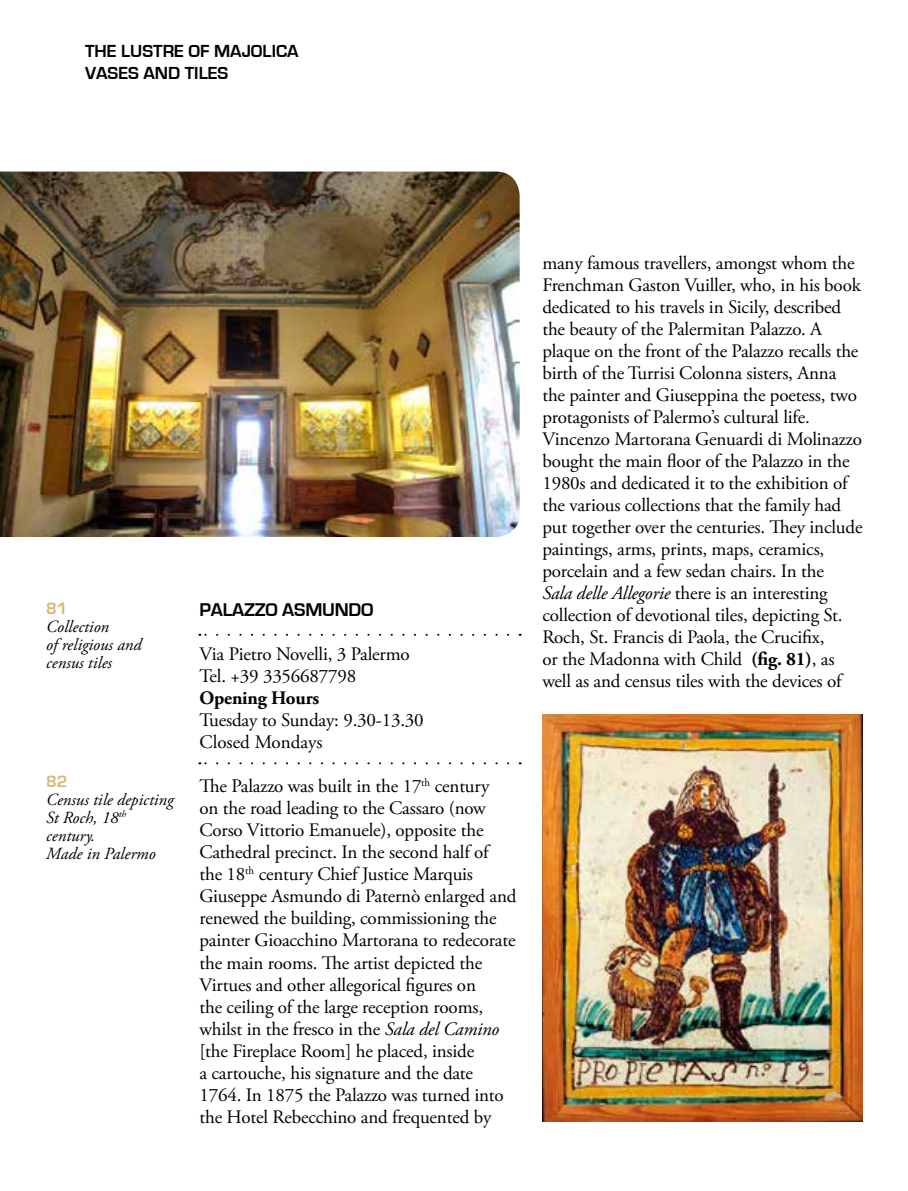
<style>
.page{position:relative;width:908px;height:1191px;background:#fff}
.page>*{position:absolute;margin:0;border:0;box-sizing:border-box;transform-origin:0 0}
.t1{font:19px/22px "Adobe Garamond Pro";letter-spacing:-.01em;color:#000}
.t2{font:700 19px "Eurostile";letter-spacing:-.01em;color:#000}
.t3{font:700 19px "Adobe Garamond Pro";letter-spacing:-.01em;color:#000}
.t4{font:700 18px/21.6px "Eurostile";color:#000}
.t5{font:italic 17px/18px "Adobe Garamond Pro";color:#000}
.t6{font:700 17px "Eurostile";color:#d8b973}
.s1{font-style:italic}
.s2{font-weight:700}
</style>
<div class="page">
<svg style="left:199px;top:634px;width:309px;height:2px"></svg>
<svg style="left:199px;top:762px;width:309px;height:2px"></svg>
<img style="left:0;top:171px;width:519px;height:366px">
<img style="left:542px;top:714px;width:320px;height:407px">
<p class="t4" style="left:85px;top:41px;width:215px">THE LUSTRE OF MAJOLICA<br>VASES AND TILES</p>
<p class="t6" style="left:46px;top:599px;width:23px">81</p>
<p class="t5" style="left:46px;top:618px;width:97px">Collection<br>of religious and census tiles</p>
<p class="t6" style="left:46px;top:772px;width:23px">82</p>
<p class="t5" style="left:46px;top:791px;width:129px">Census tile depicting<br>St Roch, 18<sup>th </sup>century.<br>Made in Palermo</p>
<p class="t2" style="left:199px;top:600px;width:175px">PALAZZO ASMUNDO</p>
<p class="t1" style="left:199px;top:644px;width:212px">Via Pietro Novelli, 3 Palermo<br>Tel. +39 3356687798</p>
<p class="t3" style="left:199px;top:687px;width:121px">Opening Hours</p>
<p class="t1" style="left:199px;top:710px;width:226px">Tuesday to Sunday: 9.30-13.30<br>Closed Mondays</p>
<p class="t1" style="left:199px;top:776px;width:318px">The Palazzo was built in the 17<sup>th</sup> century<br>on the road leading to the Cassaro (now Corso Vittorio Emanuele), opposite the Cathedral precinct. In the second half of<br>the 18<sup>th</sup> century Chief Justice Marquis Giuseppe Asmundo di Paternò enlarged and renewed the building, commissioning the painter Gioacchino Martorana to redecorate the main rooms. The artist depicted the Virtues and other allegorical figures on<br>the ceiling of the large reception rooms, whilst in the fresco in the <span class="s1">Sala del Camino </span>[the Fireplace Room] he placed, inside<br>a cartouche, his signature and the date 1764. In 1875 the Palazzo was turned into the Hotel Rebecchino and frequented by</p>
<p class="t1" style="left:542px;top:253px;width:321px">many famous travellers, amongst whom the Frenchman Gaston Vuiller, who, in his book dedicated to his travels in Sicily, described the beauty of the Palermitan Palazzo. A plaque on the front of the Palazzo recalls the birth of the Turrisi Colonna sisters, Anna the painter and Giuseppina the poetess, two protagonists of Palermo’s cultural life.<br>Vincenzo Martorana Genuardi di Molinazzo bought the main floor of the Palazzo in the 1980s and dedicated it to the exhibition of the various collections that the family had put together over the centuries. They include paintings, arms, prints, maps, ceramics, porcelain and a few sedan chairs. In the<br><span class="s1">Sala delle Allegorie</span> there is an interesting collection of devotional tiles, depicting St.<br>Roch, St. Francis di Paola, the Crucifix,<br>or the Madonna with Child <span class="s2">(fig. 81)</span>, as well as and census tiles with the devices of</p>
</div>
